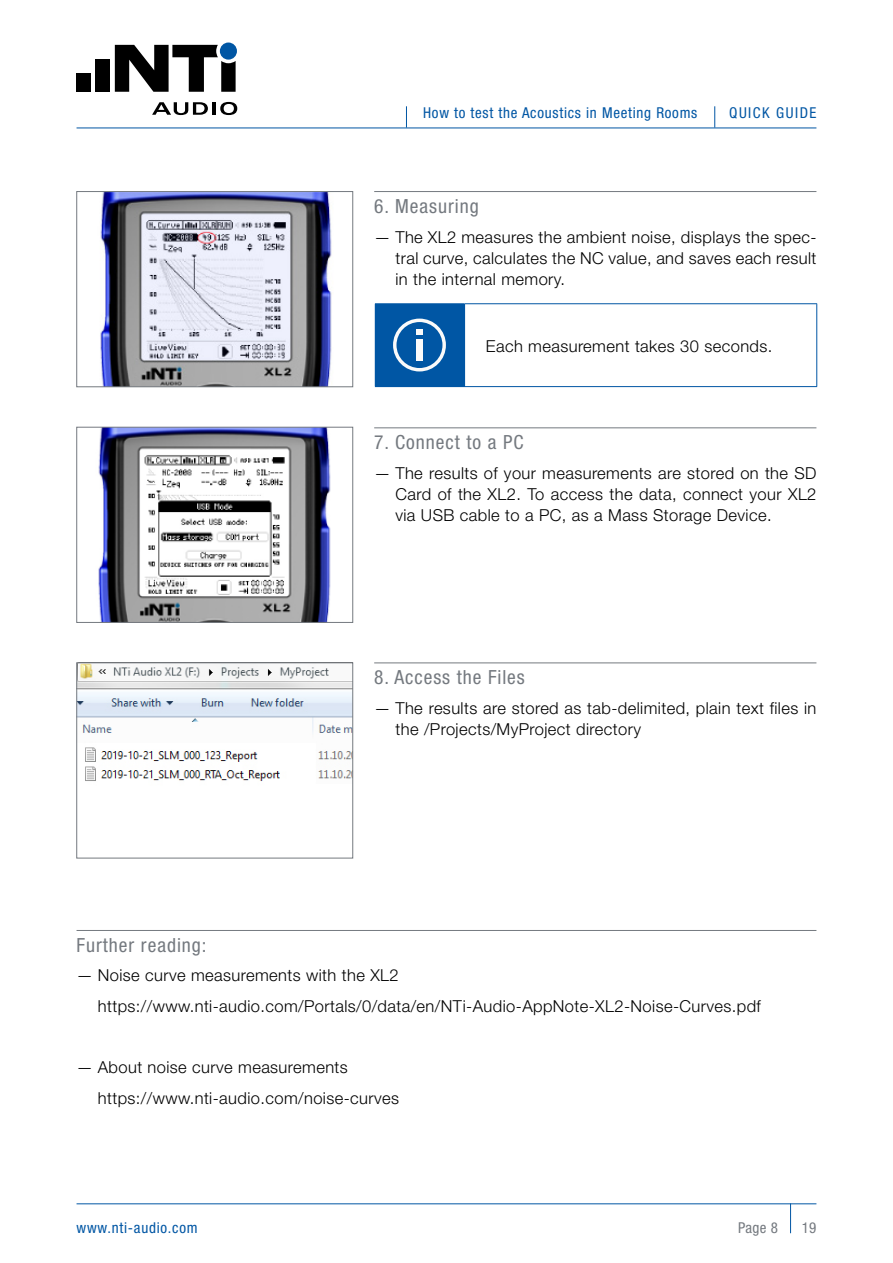
<style>
.page{position:relative;width:893px;height:1263px;background:#fff}
.page>*{position:absolute;margin:0;border:0;box-sizing:border-box;transform-origin:0 0}
.Headline_5_2_Linie{font:condensed 19.5px "Helvetica Neue";letter-spacing:.05em;color:#74797f}
.Text{font:300 16.5px/21px "Helvetica Neue";letter-spacing:.025em;color:#000;text-align:justify}
.Text_Info_Kasten{font:300 16.5px "Helvetica Neue";letter-spacing:.025em;color:#000}
.t1{font:condensed 15px "Helvetica Neue";letter-spacing:.05em;color:#0056a4}
.t2{font:condensed 15px "Helvetica Neue";letter-spacing:.1em;color:#0056a4}
.t3{font:condensed 15px "Helvetica Neue";letter-spacing:.025em;color:#74797f}
</style>
<div class="page">
<hr style="left:790px;top:1203px;width:1px;height:30px;background:#0056a4">
<svg style="left:714px;top:106px;width:1px;height:22px"></svg>
<svg style="left:406px;top:106px;width:1px;height:22px"></svg>
<hr style="left:374px;top:191px;width:442px;height:1px;background:#74797f">
<hr style="left:374px;top:428px;width:442px;height:1px;background:#74797f">
<hr style="left:374px;top:663px;width:442px;height:1px;background:#74797f">
<hr style="left:77px;top:930px;width:739px;height:1px;background:#74797f">
<div style="left:375px;top:304px;width:90px;height:83px;background:#0056a4"></div>
<hr style="left:375px;top:303px;width:90px;height:1px;background:#0056a4">
<hr style="left:465px;top:303px;width:352px;height:1px;background:#0056a4">
<hr style="left:816px;top:304px;width:1px;height:82px;background:#0056a4">
<hr style="left:465px;top:386px;width:352px;height:1px;background:#0056a4">
<div style="left:393px;top:319px;width:53px;height:52px;border:3px solid #fafafa;border-radius:50%"></div>
<div style="left:417px;top:339px;width:6px;height:22px;background:#fafafa"></div>
<svg style="left:417px;top:329px;width:6px;height:6px"></svg>
<img style="left:100px;top:193px;width:232px;height:192px">
<div style="left:77px;top:191px;width:276px;height:196px;border:1px solid #74797f"></div>
<img style="left:98px;top:429px;width:233px;height:192px">
<div style="left:77px;top:427px;width:276px;height:196px;border:1px solid #74797f"></div>
<img style="left:79px;top:665px;width:272px;height:116px">
<hr style="left:77px;top:1203px;width:739px;height:1px;background:#0056a4">
<hr style="left:77px;top:128px;width:739px;height:1px;background:#0056a4">
<div style="left:96px;top:59px;width:14px;height:33px;background:#000"></div>
<div style="left:77px;top:73px;width:14px;height:19px;background:#000"></div>
<svg style="left:152px;top:102px;width:56px;height:13px"></svg>
<hr style="left:212px;top:102px;width:4px;height:13px;background:#000">
<svg style="left:220px;top:102px;width:17px;height:13px"></svg>
<svg style="left:115px;top:45px;width:121px;height:47px"></svg>
<div style="left:220px;top:43px;width:17px;height:17px;background:#0056a4;border-radius:50%"></div>
<p class="t1" style="left:423px;top:104px;width:276px">How to test the Acoustics in Meeting Rooms</p>
<p class="t2" style="left:729px;top:104px;width:89px">QUICK GUIDE</p>
<p class="Headline_5_2_Linie" style="left:374px;top:195px;width:106px">6. Measuring</p>
<p class="Text" style="left:395px;top:226px;width:422px;text-indent:-21px">— The XL2 measures the ambient noise, displays the spec&shy;tral curve, calculates the NC value, and saves each result in the internal memory.</p>
<p class="Text_Info_Kasten" style="left:486px;top:336px;width:288px">Each measurement takes 30 seconds.</p>
<p class="Headline_5_2_Linie" style="left:374px;top:431px;width:151px">7. Connect to a PC</p>
<p class="Text" style="left:395px;top:462px;width:422px;text-indent:-21px">— The results of your measurements are stored on the SD Card of the XL2. To access the data, connect your XL2 via USB cable to a PC, as a Mass Storage Device.</p>
<p class="Headline_5_2_Linie" style="left:374px;top:666px;width:152px">8. Access the Files</p>
<p class="Text" style="left:395px;top:697px;width:422px;text-indent:-21px">— The results are stored as tab-delimited, plain text files in the /Projects/MyProject directory</p>
<p class="Headline_5_2_Linie" style="left:77px;top:934px;width:132px">Further reading:</p>
<p class="Text" style="left:77px;top:965px;width:324px">— Noise curve measurements with the XL2</p>
<p class="Text" style="left:98px;top:996px;width:664px">https://www.nti-audio.com/Portals/0/data/en/NTi-Audio-AppNote-XL2-Noise-Curves.pdf</p>
<p class="Text" style="left:77px;top:1056px;width:273px">— About noise curve measurements</p>
<p class="Text" style="left:98px;top:1087px;width:303px">https://www.nti-audio.com/noise-curves</p>
<p class="t1" style="left:77px;top:1219px;width:123px">www.nti-audio.com</p>
<p class="t3" style="left:738px;top:1219px;width:42px">Page 8</p>
<p class="t3" style="left:802px;top:1219px;width:16px">19</p>
</div>
